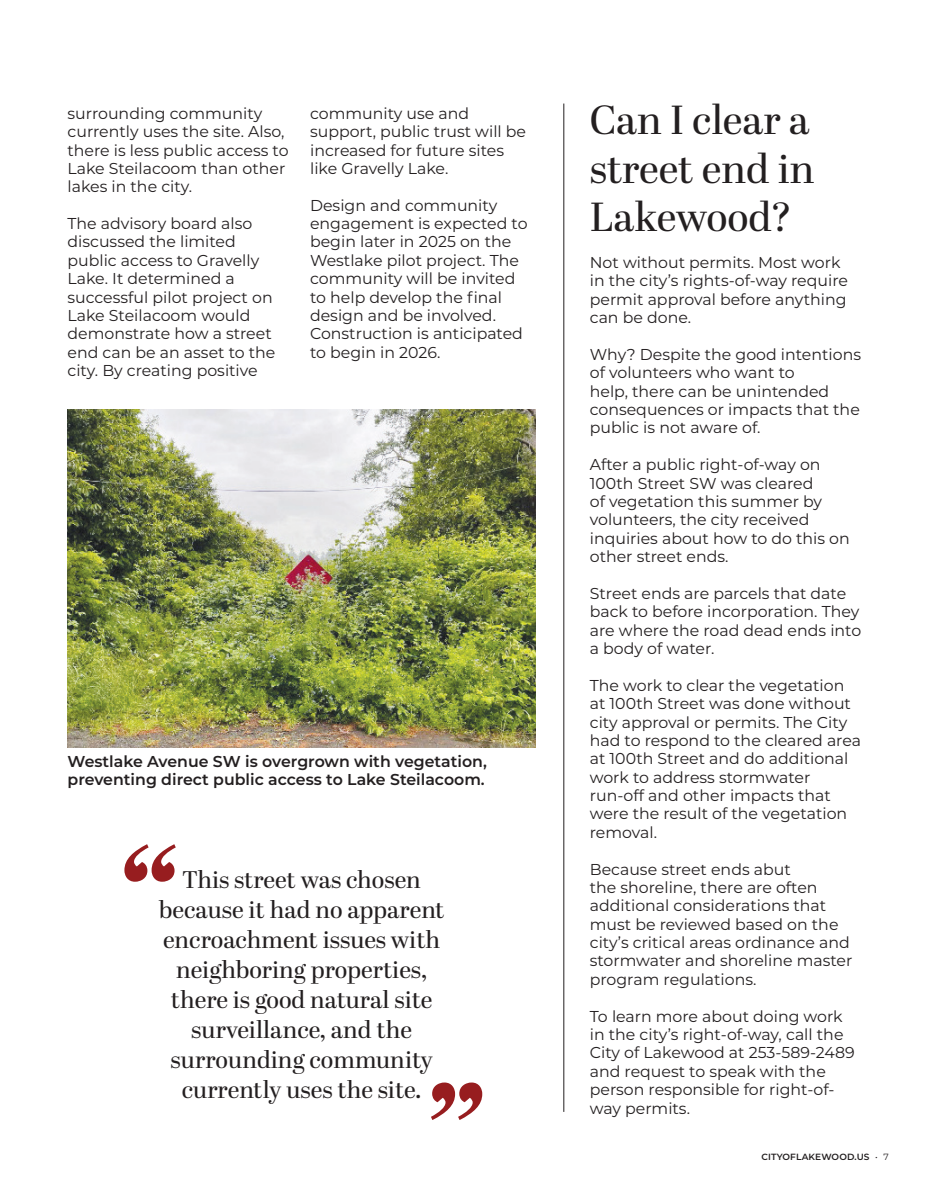
<style>
.page{position:relative;width:932px;height:1202px;background:#fff}
.page>*{position:absolute;margin:0;border:0;box-sizing:border-box;transform-origin:0 0}
.t1{font:italic 800 135px "Abril Display";color:#971d1f}
.Headline{font:40.5px/48.6px "Abril Display";color:#231f20;text-align:justify}
.t2{font:24px/30px "Abril Display";color:#231f20;text-align:center}
.t3{font:15.75px/18.3px "Montserrat";color:#231f20}
.Cutline{font:600 15.75px/18.3px "Montserrat";color:#231f20}
.t4{font:600 9px "Montserrat";letter-spacing:.015em;color:#231f20}
.s1{font-weight:400}
</style>
<div class="page">
<img style="left:68px;top:410px;width:467px;height:337px">
<hr style="left:563px;top:104px;width:1px;height:1007px;background:#231f20">
<p class="t3" style="left:68px;top:103px;width:222px">surrounding community currently uses the site. Also, there is less public access to<br>Lake Steilacoom than other lakes in the city.</p>
<p class="t3" style="left:68px;top:214px;width:209px">The advisory board also discussed the limited public access to Gravelly<br>Lake. It determined a successful pilot project on<br>Lake Steilacoom would demonstrate how a street end can be an asset to the city. By creating positive</p>
<p class="t3" style="left:310px;top:103px;width:217px">community use and support, public trust will be increased for future sites like Gravelly Lake.</p>
<p class="t3" style="left:310px;top:195px;width:219px">Design and community engagement is expected to begin later in 2025 on the<br>Westlake pilot project. The community will be invited to help develop the final design and be involved.<br>Construction is anticipated to begin in 2026.</p>
<p class="Cutline" style="left:68px;top:751px;width:421px">Westlake Avenue SW is overgrown with vegetation, preventing direct public access to Lake Steilacoom.</p>
<p class="t1" style="left:111px;top:805px;width:63px">“</p>
<p class="t2" style="left:159px;top:866px;width:287px">This street was chosen because it had no apparent encroachment issues with neighboring properties, there is good natural site surveillance, and the surrounding community currently uses the site.</p>
<p class="t1" style="left:495px;top:1159px;width:63px;rotate:-180deg">“</p>
<p class="Headline" style="left:590px;top:98px;width:226px">Can I clear a street end in Lakewood?</p>
<p class="t3" style="left:590px;top:253px;width:260px">Not without permits. Most work in the city’s rights-of-way require permit approval before anything can be done.</p>
<p class="t3" style="left:590px;top:344px;width:273px">Why? Despite the good intentions of volunteers who want to<br>help, there can be unintended consequences or impacts that the public is not aware of.</p>
<p class="t3" style="left:590px;top:455px;width:261px">After a public right-of-way on<br>100th Street SW was cleared<br>of vegetation this summer by volunteers, the city received inquiries about how to do this on other street ends.</p>
<p class="t3" style="left:590px;top:583px;width:273px">Street ends are parcels that date back to before incorporation. They are where the road dead ends into a body of water.</p>
<p class="t3" style="left:590px;top:675px;width:273px">The work to clear the vegetation at 100th Street was done without city approval or permits. The City had to respond to the cleared area at 100th Street and do additional work to address stormwater run-off and other impacts that were the result of the vegetation removal.</p>
<p class="t3" style="left:590px;top:859px;width:264px">Because street ends abut<br>the shoreline, there are often additional considerations that must be reviewed based on the city’s critical areas ordinance and stormwater and shoreline master program regulations.</p>
<p class="t3" style="left:590px;top:1006px;width:266px">To learn more about doing work in the city’s right-of-way, call the<br>City of Lakewood at 253-589-2489 and request to speak with the person responsible for right-of&shy;way permits.</p>
<p class="t4" style="left:761px;top:1150px;width:129px">CITYOFLAKEWOOD.US <span class="s1">• 7</span></p>
</div>
